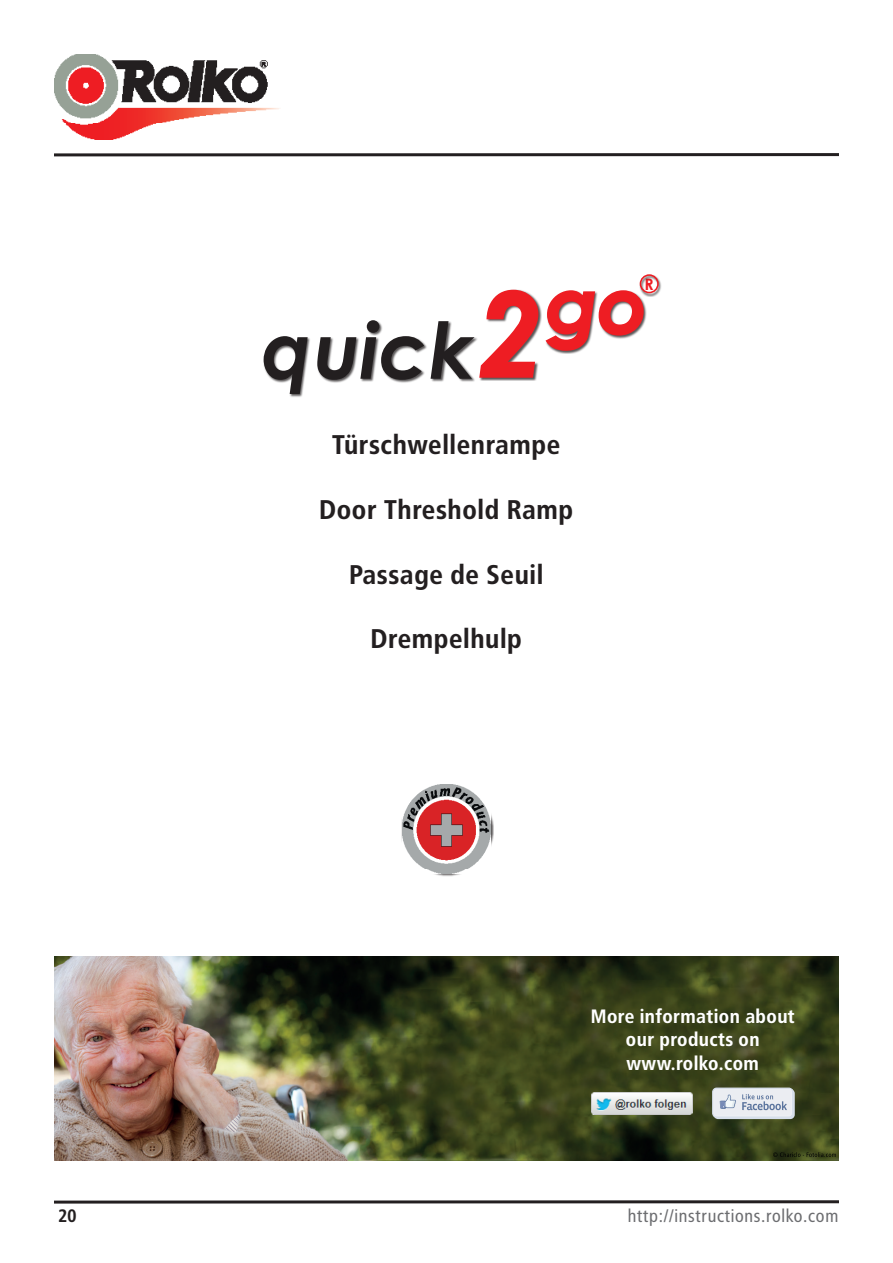
<style>
.page{position:relative;width:893px;height:1263px;background:#fff}
.page>*{position:absolute;margin:0;border:0;box-sizing:border-box;transform-origin:0 0}
.t1{font:700 27px "Transit";color:#231f20}
.t2{font:700 19.35px/23.2px "Transit";color:#fff;text-align:center}
.t3{font:18px "Transit";color:#6c6d70}
.t4{font:700 18px "Transit";color:#231f20}
.t5{font:700 15.9px "Century Gothic";color:#ee1d23}
</style>
<div class="page">
<hr style="left:54px;top:153px;width:785px;height:3px;background:#231f20">
<hr style="left:54px;top:1200px;width:785px;height:3px;background:#231f20">
<img style="left:54px;top:54px;width:226px;height:85px">
<img style="left:54px;top:957px;width:785px;height:203px">
<svg style="left:712px;top:1087px;width:83px;height:32px;background:#d3d8e1"></svg>
<img style="left:591px;top:1092px;width:101px;height:22px">
<svg style="left:773px;top:1152px;width:63px;height:5px"></svg>
<div style="left:546px;top:290px;width:101px;height:64px;background:#231f20;opacity:.75"></div>
<svg style="left:264px;top:289px;width:380px;height:105px"></svg>
<div style="left:639px;top:274px;width:22px;height:23px;background:#231f20;opacity:.75"></div>
<div style="left:640px;top:274px;width:19px;height:19px;border:2px solid #ee1d23;border-radius:50%"></div>
<div style="left:402px;top:784px;width:92px;height:92px;background:#231f20;opacity:.75"></div>
<img style="left:402px;top:784px;width:89px;height:89px">
<p class="t1" style="left:332px;top:428px;width:230px">Türschwellenrampe</p>
<p class="t1" style="left:319px;top:493px;width:256px">Door Threshold Ramp</p>
<p class="t1" style="left:349px;top:558px;width:196px">Passage de Seuil</p>
<p class="t1" style="left:371px;top:623px;width:153px">Drempelhulp</p>
<p class="t5" style="left:645px;top:272px;width:11px">R</p>
<p class="t2" style="left:591px;top:1005px;width:206px">More information about our products on www.rolko.com</p>
<p class="t4" style="left:59px;top:1205px;width:20px">20</p>
<p class="t3" style="left:628px;top:1206px;width:213px">http://instructions.rolko.com</p>
</div>
